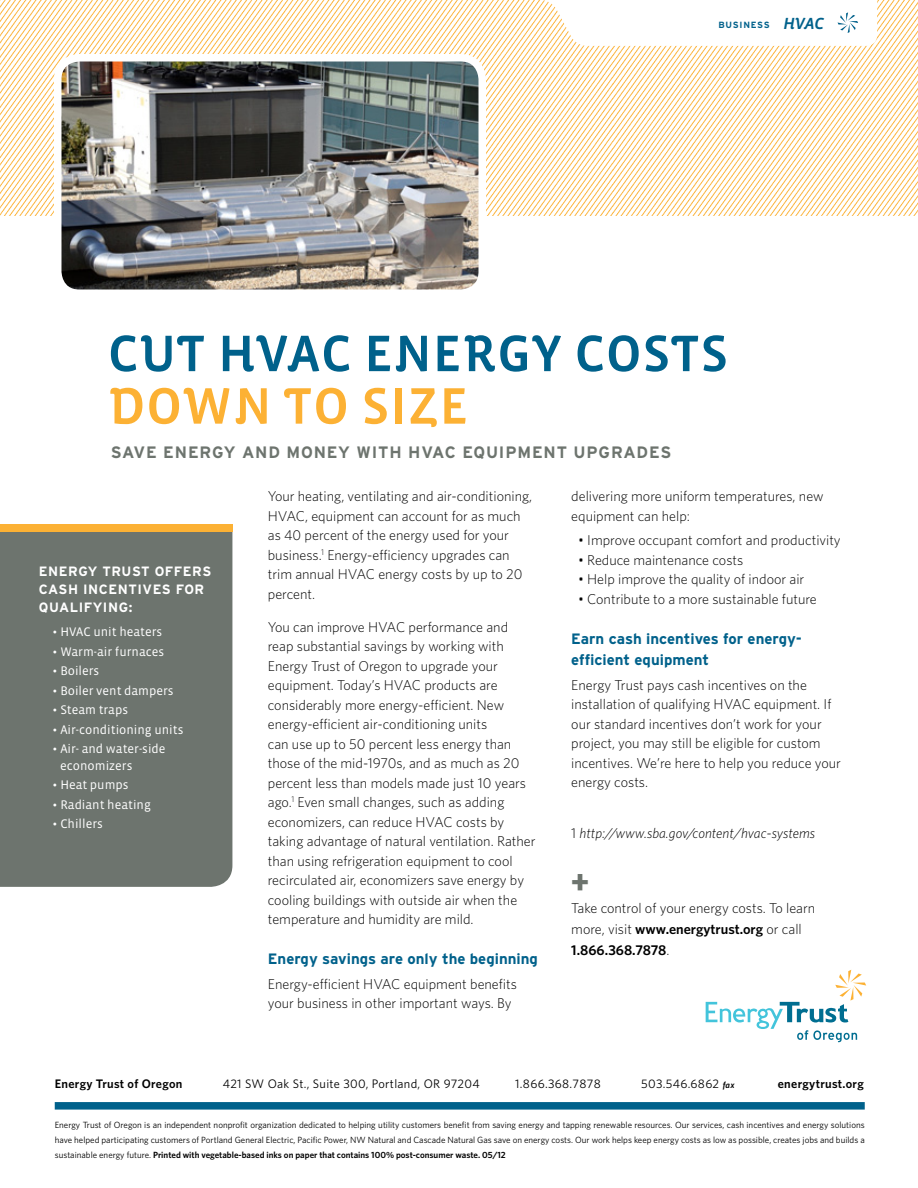
<style>
.page{position:relative;width:918px;height:1188px;background:#fff}
.page>*{position:absolute;margin:0;border:0;box-sizing:border-box;transform-origin:0 0}
.t1{font:52.5px "Vista Sans Alt Med";letter-spacing:.02em;color:#00618b}
.t2{font:52.5px "Vista Sans Alt Med";letter-spacing:.02em;color:#fcb134}
.t3{font:900 36px "Vista Sans";color:#6d746e}
.t4{font:700 16.5px "Interstate";letter-spacing:.05em;color:#6d746e}
.t5{font:700 15px/21px "Interstate";color:#00618b}
.t6{font:300 14.25px/19.5px "Whitney";color:#000}
.t7{font:italic 300 14.25px "Whitney";color:#000}
.t8{font:700 13.5px/18px "Interstate";letter-spacing:.04em;color:#fff}
.t9{font:12.75px/16.5px "Vista Sans";color:#fff}
.t10{font:12.3px "Whitney";letter-spacing:.025em;color:#000}
.t11{font:600 12.3px "Whitney";letter-spacing:.025em;color:#000}
.t12{font:9px/15px "Whitney";color:#000;text-align:justify}
.t13{font:700 9px "Interstate";letter-spacing:.08em;color:#00618b}
.s1{font-family:"Vista Sans Alt Med Ita";font-weight:400;font-size:16.5px}
.s2{font-size:14.25px}
.s3{font-style:normal}
.s4{font-weight:600}
.s5{font-weight:600;font-style:italic;font-size:9px}
</style>
<div class="page">
<img style="left:0;top:0;width:918px;height:216px">
<svg style="left:706px;top:970px;width:160px;height:72px"></svg>
<div style="left:55px;top:1102px;width:810px;height:8px;background:#00618b"></div>
<img style="left:58px;top:58px;width:424px;height:230px">
<div style="left:54px;top:54px;width:432px;height:243px;border:8px solid #fff;border-radius:22px"></div>
<svg style="left:527px;top:0;width:350px;height:46px"></svg>
<div style="left:0;top:532px;width:232px;height:355px;background:#6d746e"></div>
<div style="left:0;top:524px;width:232px;height:8px;background:#fcb134"></div>
<p class="t13" style="left:719px;top:19px;width:107px">BUSINESS <span class="s1">HVAC</span></p>
<h1 class="t1" style="left:108px;top:327px;width:622px">CUT HVAC ENERGY COSTS</h1>
<h1 class="t2" style="left:108px;top:379px;width:362px">DOWN TO SIZE</h1>
<p class="t4" style="left:111px;top:443px;width:310px">SAVE ENERGY AND MONEY WITH HVA</p>
<p class="t4" style="left:445px;top:443px;width:228px">C EQUIPMENT UPGRADES</p>
<p class="t8" style="left:39px;top:562px;width:174px">ENERGY TRUST OFFERS<br>CASH INCENTIVES FOR<br>QUALIFYING:</p>
<p class="t9" style="left:52px;top:624px;width:111px"><span class="s2">•</span> HVAC unit heaters</p>
<p class="t9" style="left:52px;top:643px;width:113px"><span class="s2">•</span> Warm-air furnaces</p>
<p class="t9" style="left:52px;top:663px;width:48px"><span class="s2">•</span> Boilers</p>
<p class="t9" style="left:52px;top:682px;width:123px"><span class="s2">•</span> Boiler vent dampers</p>
<p class="t9" style="left:52px;top:702px;width:77px"><span class="s2">•</span> Steam traps</p>
<p class="t9" style="left:52px;top:721px;width:133px"><span class="s2">•</span> Air-conditioning units</p>
<p class="t9" style="left:60px;top:741px;width:107px;text-indent:-8px"><span class="s2">•</span> Air- and water-side economizers</p>
<p class="t9" style="left:52px;top:777px;width:78px"><span class="s2">•</span> Heat pumps</p>
<p class="t9" style="left:52px;top:796px;width:100px"><span class="s2">•</span> Radiant heating</p>
<p class="t9" style="left:52px;top:816px;width:52px"><span class="s2">•</span> Chillers</p>
<p class="t6" style="left:268px;top:486px;width:266px">Your heating, ventilating and air-conditioning, HVAC, equipment can account for as much as 40 percent of the energy used for your business.<sup>1</sup> Energy-efficiency upgrades can trim annual HVAC energy costs by up to 20 percent.</p>
<p class="t6" style="left:268px;top:617px;width:269px">You can improve HVAC performance and reap substantial savings by working with Energy Trust of Oregon to upgrade your equipment. Today’s HVAC products are considerably more energy-efficient. New energy-efficient air-conditioning units<br>can use up to 50 percent less energy than those of the mid-1970s, and as much as 20 percent less than models made just 10 years ago.<sup>1</sup> Even small changes, such as adding economizers, can reduce HVAC costs by taking advantage of natural ventilation. Rather than using refrigeration equipment to cool recirculated air, economizers save energy by cooling buildings with outside air when the temperature and humidity are mild.</p>
<p class="t5" style="left:268px;top:948px;width:272px">ENERGY SAVINGS ARE ONLY THE BEGINNING</p>
<p class="t6" style="left:268px;top:974px;width:251px">Energy-efficient HVAC equipment benefits your business in other important ways. By</p>
<p class="t6" style="left:571px;top:486px;width:254px">delivering more uniform temperatures, new equipment can help:</p>
<p class="t6" style="left:578px;top:531px;width:264px">• Improve occupant comfort and productivity</p>
<p class="t6" style="left:578px;top:550px;width:167px">• Reduce maintenance costs</p>
<p class="t6" style="left:578px;top:570px;width:228px">• Help improve the quality of indoor air</p>
<p class="t6" style="left:578px;top:589px;width:240px">• Contribute to a more sustainable future</p>
<p class="t5" style="left:571px;top:628px;width:232px">EARN CASH INCENTIVES FOR ENERGY-<br>EFFICIENT EQUIPMENT</p>
<p class="t6" style="left:571px;top:675px;width:271px">Energy Trust pays cash incentives on the installation of qualifying HVAC equipment. If our standard incentives don’t work for your project, you may still be eligible for custom incentives. We’re here to help you reduce your energy costs.</p>
<p class="t7" style="left:571px;top:824px;width:245px"><span class="s3">1</span> http://www.sba.gov/content/hvac-systems</p>
<h2 class="t3" style="left:571px;top:862px;width:19px">+</h2>
<p class="t6" style="left:571px;top:897px;width:245px;line-height:21px">Take control of your energy costs. To learn more, visit <span class="s4">www.energytrust.org</span> or call<br><span class="s4">1.866.368.7878</span>.</p>
<p class="t11" style="left:55px;top:1076px;width:129px">Energy Trust of Oregon</p>
<p class="t10" style="left:223px;top:1076px;width:258px">421 SW Oak St., Suite 300, Portland, OR 97204</p>
<p class="t10" style="left:515px;top:1076px;width:87px">1.866.368.7878</p>
<p class="t10" style="left:641px;top:1076px;width:95px">503.546.6862 <span class="s5">fax</span></p>
<p class="t11" style="left:778px;top:1076px;width:88px">energytrust.org</p>
<p class="t12" style="left:55px;top:1117px;width:812px">Energy Trust of Oregon is an independent nonprofit organization dedicated to helping utility customers benefit from saving energy and tapping renewable resources. Our services, cash incentives and energy solutions have helped participating customers of Portland General Electric, Pacific Power, NW Natural and Cascade Natural Gas save on energy costs. Our work helps keep energy costs as low as possible, creates jobs and builds a sustainable energy future. <span class="s4">Printed with vegetable-based inks on paper that contains 100% post-consumer waste. 05/12</span></p>
</div>
